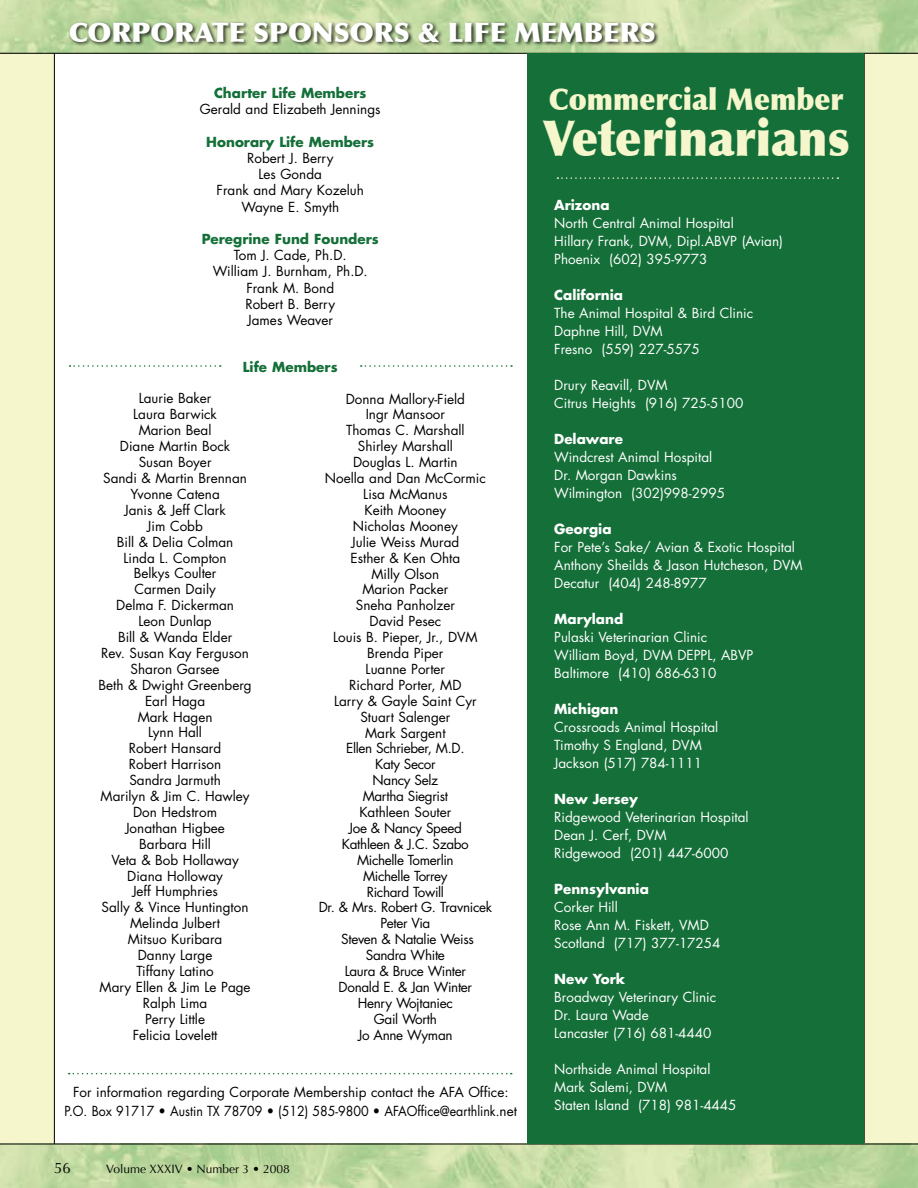
<style>
.page{position:relative;width:918px;height:1188px;background:#fff}
.page>*{position:absolute;margin:0;border:0;box-sizing:border-box;transform-origin:0 0}
.t1{font:900 49.5px "Optima";color:#f5f6cc;scale:.93 1}
.t2{font:900 30px "Optima";color:#f5f6cc;scale:.93 1}
.t3{font:900 27px "Optima";color:#fff}
.t4{font:15px "Optima";color:#000}
.t5{font:13.5px/15.9px "Futura";color:#000;text-align:center}
.t6{font:13.5px/18px "Futura";color:#fff}
.t7{font:700 13.5px "Futura";color:#fff}
.t8{font:700 13.5px "Futura";color:#146f38}
.t9{font:12px "Optima";color:#000}
</style>
<div class="page">
<div style="left:864px;top:20px;width:54px;height:1158px;background:#f5f6cc"></div>
<hr style="left:864px;top:53px;width:1px;height:1091px;background:#000">
<div style="left:0;top:32px;width:54px;height:1156px;background:#f5f6cc"></div>
<img style="left:0;top:1145px;width:918px;height:43px">
<img style="left:0;top:0;width:918px;height:53px">
<hr style="left:0;top:53px;width:918px;height:1px;background:#000">
<hr style="left:54px;top:53px;width:1px;height:1091px;background:#000">
<hr style="left:0;top:1144px;width:918px;height:1px;background:#000">
<div style="left:528px;top:54px;width:336px;height:1090px;background:#146f38"></div>
<div style="left:68px;top:21px;width:695px;height:49px;background:#000;opacity:.75"></div>
<svg style="left:69px;top:1073px;width:443px;height:1px"></svg>
<svg style="left:69px;top:365px;width:152px;height:2px"></svg>
<svg style="left:361px;top:365px;width:151px;height:2px"></svg>
<svg style="left:557px;top:177px;width:281px;height:2px"></svg>
<h3 class="t3" style="left:69px;top:16px;width:41px">Corpor</h3>
<h3 class="t3" style="left:195px;top:16px;width:79px">ate sponsors</h3>
<h3 class="t3" style="left:418px;top:16px;width:143px">&amp; Life Members</h3>
<p class="t8" style="left:214px;top:84px;width:154px">Charter Life Members</p>
<p class="t5" style="left:200px;top:101px;width:182px">Gerald and Elizabeth Jennings</p>
<p class="t8" style="left:206px;top:132px;width:169px">Honorary Life Members</p>
<p class="t5" style="left:217px;top:150px;width:149px">Robert J. Berry<br>Les Gonda<br>Frank and Mary Kozeluh<br>Wayne E. Smyth</p>
<p class="t8" style="left:202px;top:230px;width:179px">Peregrine Fund Founders</p>
<p class="t5" style="left:213px;top:247px;width:157px">Tom J. Cade, Ph.D.<br>William J. Burnham, Ph.D.<br>Frank M. Bond<br>Robert B. Berry<br>James Weaver</p>
<p class="t8" style="left:243px;top:358px;width:96px">Life Members</p>
<p class="t5" style="left:99px;top:390px;width:155px">Laurie Baker<br>Laura Barwick<br>Marion Beal<br>Diane Martin Bock<br>Susan Boyer<br>Sandi &amp; Martin Brennan<br>Yvonne Catena<br>Janis &amp; Jeff Clark<br>Jim Cobb<br>Bill &amp; Delia Colman<br>Linda L. Compton<br>Belkys Coulter<br>Carmen Daily<br>Delma F. Dickerman<br>Leon Dunlap<br>Bill &amp; Wanda Elder<br>Rev. Susan Kay Ferguson<br>Sharon Garsee<br>Beth &amp; Dwight Greenberg<br>Earl Haga<br>Mark Hagen<br>Lynn Hall<br>Robert Hansard<br>Robert Harrison<br>Sandra Jarmuth<br>Marilyn &amp; Jim C. Hawley<br>Don Hedstrom<br>Jonathan Higbee<br>Barbara Hill<br>Veta &amp; Bob Hollaway<br>Diana Holloway<br>Jeff Humphries<br>Sally &amp; Vince Huntington<br>Melinda Julbert<br>Mitsuo Kuribara<br>Danny Large<br>Tiffany Latino<br>Mary Ellen &amp; Jim Le Page<br>Ralph Lima<br>Perry Little<br>Felicia Lovelett</p>
<p class="t5" style="left:319px;top:390px;width:175px">Donna Mallory-Field<br>Ingr Mansoor<br>Thomas C. Marshall<br>Shirley Marshall<br>Douglas L. Martin<br>Noella and Dan McCormic<br>Lisa McManus<br>Keith Mooney<br>Nicholas Mooney<br>Julie Weiss Murad<br>Esther &amp; Ken Ohta<br>Milly Olson<br>Marion Packer<br>Sneha Panholzer<br>David Pesec<br>Louis B. Pieper, Jr., DVM<br>Brenda Piper<br>Luanne Porter<br>Richard Porter, MD<br>Larry &amp; Gayle Saint Cyr<br>Stuart Salenger<br>Mark Sargent<br>Ellen Schrieber, M.D.<br>Katy Secor<br>Nancy Selz<br>Martha Siegrist<br>Kathleen Souter<br>Joe &amp; Nancy Speed<br>Kathleen &amp; J.C. Szabo<br>Michelle Tomerlin<br>Michelle Torrey<br>Richard Towill<br>Dr. &amp; Mrs. Robert G. Travnicek<br>Peter Via<br>Steven &amp; Natalie Weiss<br>Sandra White<br>Laura &amp; Bruce Winter<br>Donald E. &amp; Jan Winter<br>Henry Wojtaniec<br>Gail Worth<br>Jo Anne Wyman</p>
<p class="t5" style="left:65px;top:1082px;width:454px;line-height:19.4px">For information regarding Corporate Membership contact the AFA Office:<br>P.O. Box 91717 • Austin TX 78709 • (512) 585-9800 • AFAOffice@earthlink.net</p>
<p class="t4" style="left:54px;top:1159px;width:18px">56</p>
<p class="t9" style="left:106px;top:1162px;width:185px">Volume XXXIV • Number 3 • 2008</p>
<h2 class="t2" style="left:549px;top:81px;width:318px">Commercial Member</h2>
<h1 class="t1" style="left:543px;top:109px;width:332px">Veterinarians</h1>
<p class="t7" style="left:554px;top:196px;width:57px">Arizona</p>
<p class="t6" style="left:554px;top:214px;width:230px">North Central Animal Hospital<br>Hillary Frank, DVM, Dipl.ABVP (Avian)<br>Phoenix (602) 395-9773</p>
<p class="t7" style="left:554px;top:286px;width:70px">California</p>
<p class="t6" style="left:554px;top:304px;width:200px">The Animal Hospital &amp; Bird Clinic<br>Daphne Hill, DVM<br>Fresno (559) 227-5575</p>
<p class="t6" style="left:554px;top:376px;width:191px">Drury Reavill, DVM<br>Citrus Heights (916) 725-5100</p>
<p class="t7" style="left:554px;top:430px;width:70px">Delaware</p>
<p class="t6" style="left:554px;top:448px;width:172px">Windcrest Animal Hospital<br>Dr. Morgan Dawkins<br>Wilmington (302)998-2995</p>
<p class="t7" style="left:554px;top:520px;width:59px">Georgia</p>
<p class="t6" style="left:554px;top:538px;width:250px">For Pete’s Sake/ Avian &amp; Exotic Hospital<br>Anthony Sheilds &amp; Jason Hutcheson, DVM<br>Decatur (404) 248-8977</p>
<p class="t7" style="left:554px;top:610px;width:71px">Maryland</p>
<p class="t6" style="left:554px;top:628px;width:201px">Pulaski Veterinarian Clinic<br>William Boyd, DVM DEPPL, ABVP<br>Baltimore (410) 686-6310</p>
<p class="t7" style="left:554px;top:700px;width:66px">Michigan</p>
<p class="t6" style="left:554px;top:718px;width:166px">Crossroads Animal Hospital<br>Timothy S England, DVM<br>Jackson (517) 784-1111</p>
<p class="t7" style="left:554px;top:790px;width:86px">New Jersey</p>
<p class="t6" style="left:554px;top:808px;width:196px">Ridgewood Veterinarian Hospital<br>Dean J. Cerf, DVM<br>Ridgewood (201) 447-6000</p>
<p class="t7" style="left:554px;top:880px;width:96px">Pennsylvania</p>
<p class="t6" style="left:554px;top:898px;width:168px">Corker Hill<br>Rose Ann M. Fiskett, VMD<br>Scotland (717) 377-17254</p>
<p class="t7" style="left:554px;top:970px;width:73px">New York</p>
<p class="t6" style="left:554px;top:988px;width:164px">Broadway Veterinary Clinic<br>Dr. Laura Wade<br>Lancaster (716) 681-4440</p>
<p class="t6" style="left:554px;top:1060px;width:184px">Northside Animal Hospital<br>Mark Salemi, DVM<br>Staten Island (718) 981-4445</p>
</div>
